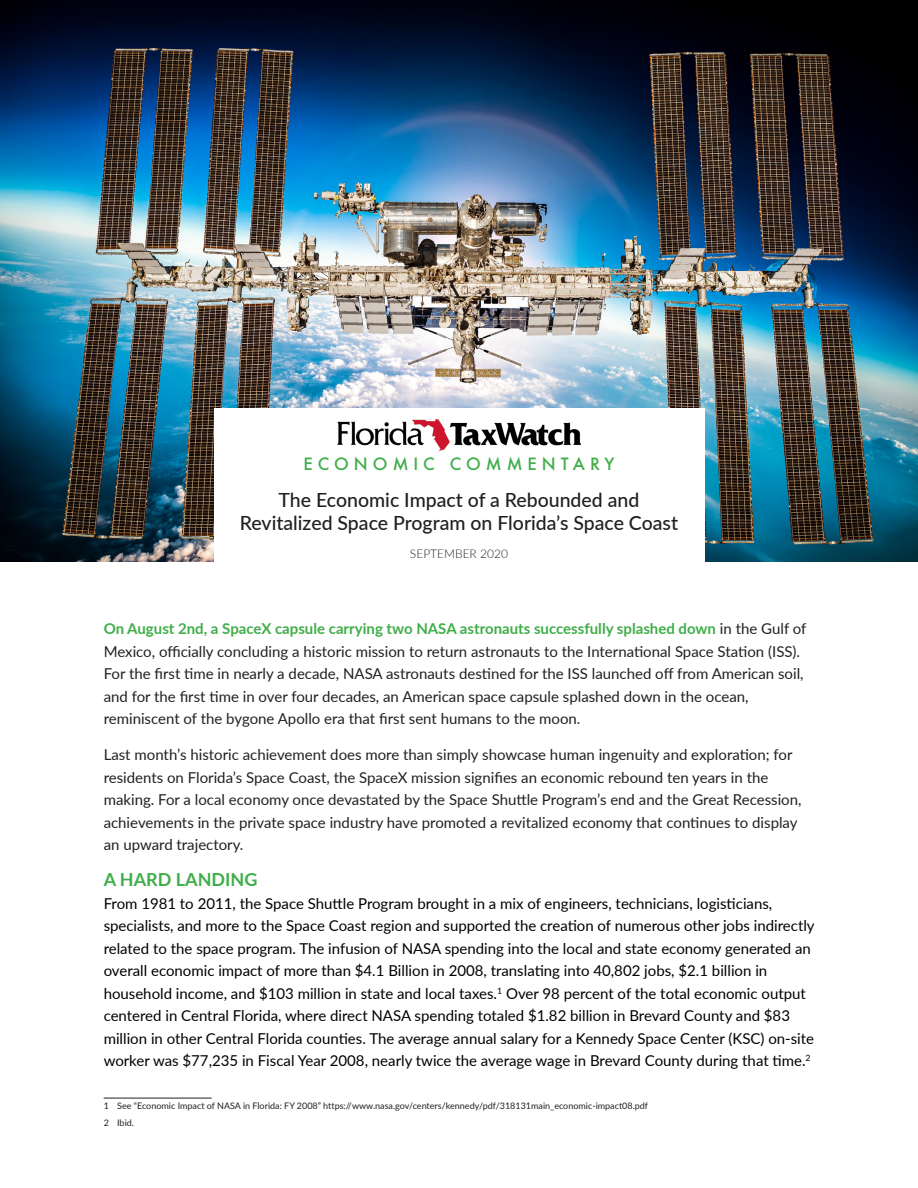
<style>
.page{position:relative;width:918px;height:1188px;background:#fff}
.page>*{position:absolute;margin:0;border:0;box-sizing:border-box;transform-origin:0 0}
.t1{font:500 19.5px/23.4px "Lato";color:#231f20;text-align:center}
.Head1{font:700 18px "Lato";color:#40ae49}
.t2{font:500 16.5px "Futura";letter-spacing:.3em;color:#40ae49}
.t3{font:15px/22.5px "Lato";color:#231f20}
.t4{font:15px/22.5px "Lato";color:#000}
.t5{font:300 12px "Lato";color:#231f20}
.Footnote_text{font:9px "Lato";color:#231f20}
.s1{font-weight:700;color:#40ae49}
</style>
<div class="page">
<img style="left:0;top:0;width:918px;height:562px">
<div style="left:214px;top:408px;width:490px;height:157px;background:#fff"></div>
<img style="left:337px;top:419px;width:244px;height:32px">
<hr style="left:104px;top:1098px;width:108px;height:1px;background:#231f20">
<p class="t2" style="left:304px;top:453px;width:312px">ECONOMIC COMMENTARY</p>
<p class="t1" style="left:240px;top:487px;width:440px">The Economic Impact of a Rebounded and<br>Revitalized Space Program on Florida’s Space Coast</p>
<p class="t5" style="left:410px;top:546px;width:100px">SEPTEMBER 2020</p>
<p class="t3" style="left:104px;top:617px;width:704px"><span class="s1">On August 2nd, a SpaceX capsule carrying two NASA astronauts successfully splashed down</span> in the Gulf of Mexico, officially concluding a historic mission to return astronauts to the International Space Station (ISS).<br>For the first time in nearly a decade, NASA astronauts destined for the ISS launched off from American soil, and for the first time in over four decades, an American space capsule splashed down in the ocean, reminiscent of the bygone Apollo era that first sent humans to the moon.</p>
<p class="t3" style="left:104px;top:743px;width:699px">Last month’s historic achievement does more than simply showcase human ingenuity and exploration; for residents on Florida’s Space Coast, the SpaceX mission signifies an economic rebound ten years in the making. For a local economy once devastated by the Space Shuttle Program’s end and the Great Recession, achievements in the private space industry have promoted a revitalized economy that continues to display an upward trajectory.</p>
<p class="Head1" style="left:104px;top:866px;width:155px">A HARD LANDING</p>
<p class="t4" style="left:104px;top:891px;width:712px">From 1981 to 2011, the Space Shuttle Program brought in a mix of engineers, technicians, logisticians, specialists, and more to the Space Coast region and supported the creation of numerous other jobs indirectly related to the space program. The infusion of NASA spending into the local and state economy generated an overall economic impact of more than $4.1 Billion in 2008, translating into 40,802 jobs, $2.1 billion in household income, and $103 million in state and local taxes.<sup>1</sup> Over 98 percent of the total economic output centered in Central Florida, where direct NASA spending totaled $1.82 billion in Brevard County and $83 million in other Central Florida counties. The average annual salary for a Kennedy Space Center (KSC) on-site worker was $77,235 in Fiscal Year 2008, nearly twice the average wage in Brevard County during that time.<sup>2</sup></p>
<p class="Footnote_text" style="left:104px;top:1099px;width:546px">1 See “Economic Impact of NASA in Florida: FY 2008” https://www.nasa.gov/centers/kennedy/pdf/318131main_economic-impact08.pdf</p>
<p class="Footnote_text" style="left:104px;top:1117px;width:32px">2 Ibid.</p>
</div>
